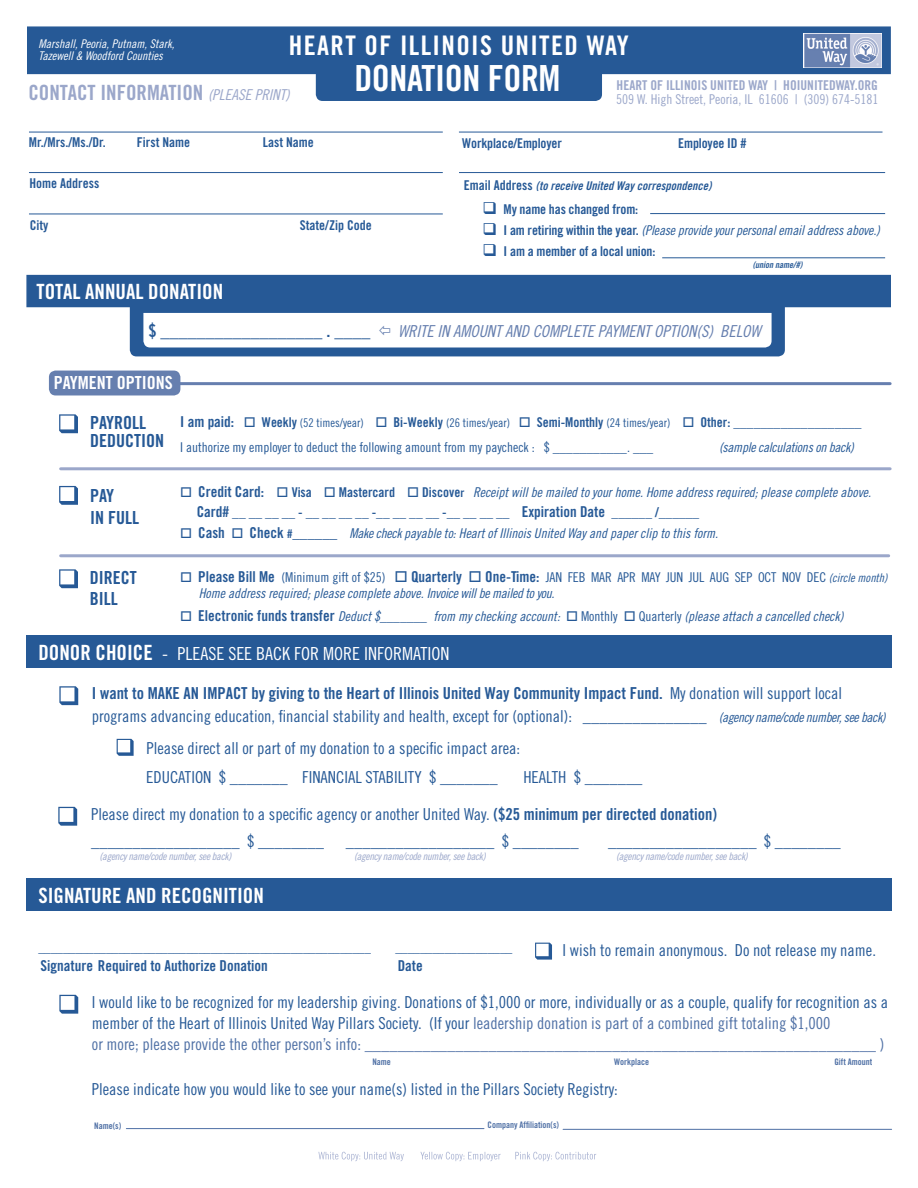
<style>
.page{position:relative;width:918px;height:1188px;background:#fff}
.page>*{position:absolute;margin:0;border:0;box-sizing:border-box;transform-origin:0 0}
.t1{font:36px "Trade Gothic Bold Cond Twenty";letter-spacing:-.01em;color:#fff}
.t2{font:27px "Trade Gothic Bold Cond Twenty";letter-spacing:.05em;color:#fff}
.t3{font:21px "Trade Gothic Bold Cond Twenty";color:#fff}
.t4{font:21px "Trade Gothic Bold Cond Twenty";color:#9ba7ca}
.t5{font:18px/21.6px "Trade Gothic Bold Cond Twenty";color:#265996}
.t6{font:18px "Trade Gothic Cond Eighteen";color:#fff}
.t7{font:18px "Trade Gothic Bold Cond Twenty";color:#fff}
.t8{font:16.5px/21px "Trade Gothic Cond Eighteen";color:#265996}
.t9{font:16.5px "Trade Gothic Cond Eighteen Obl";color:#667faf}
.t10{font:15px "Trade Gothic Bold Cond Twenty";color:#265996}
.t11{font:13.5px "Trade Gothic Cond Eighteen Obl";color:#265996}
.t12{font:13.5px "Trade Gothic Bold Cond Twenty";color:#265996}
.t13{font:13.5px "Trade Gothic Cond Eighteen";color:#265996}
.t14{font:13.5px "Arial Narrow";color:#265996}
.t15{font:13.5px "Trade Gothic Cond Eighteen";color:#9ba7ca}
.t16{font:13.5px "Trade Gothic Bold Cond Twenty";color:#9ba7ca}
.t17{font:13.5px "Trade Gothic Cond Eighteen Obl";letter-spacing:-.02em;color:#265996}
.t18{font:12px/12px "Trade Gothic Cond Eighteen Obl";color:#fff}
.t19{font:12px "Trade Gothic Bold Cond Twenty Obl";color:#265996}
.t20{font:10.5px "Trade Gothic Cond Eighteen Obl";letter-spacing:-.025em;color:#9ba7ca}
.t21{font:9px "Trade Gothic Bold Cond Twenty";color:#4f70a5}
.t22{font:9px "Trade Gothic Bold Cond Twenty Obl";color:#265996}
.s1{font-family:"Trade Gothic Cond Eighteen Obl";font-size:15px}
.s2{font-family:"Trade Gothic Bold Cond Twenty";font-size:13.5px}
.s3{font-family:"Trade Gothic Bold Cond Twenty"}
.s4{font-size:15px}
.s5{font-family:"Trade Gothic Cond Eighteen";font-size:12px}
.s6{font-family:"Trade Gothic Bold Cond Twenty";font-size:15px}
.s7{font-family:"Trade Gothic Bold Cond Twenty";font-size:12px}
.s8{font-family:"Trade Gothic Cond Eighteen Obl";font-size:12px}
.s9{font-family:"Trade Gothic Cond Eighteen"}
.s10{font-family:"Trade Gothic Bold Cond Twenty";font-size:21px}
.s11{font-family:"Trade Gothic Cond Eighteen Obl";font-size:13.5px}
.s12{color:#4f70a5}
</style>
<div class="page">
<div style="left:26px;top:275px;width:865px;height:32px;background:#265996"></div>
<hr style="left:459px;top:172px;width:426px;height:1px;background:#265996">
<hr style="left:29px;top:214px;width:414px;height:1px;background:#265996">
<hr style="left:29px;top:172px;width:414px;height:1px;background:#265996">
<hr style="left:29px;top:132px;width:414px;height:1px;background:#265996">
<hr style="left:459px;top:132px;width:424px;height:1px;background:#265996">
<hr style="left:126px;top:1128px;width:358px;height:1px;background:#4f70a5">
<hr style="left:563px;top:1129px;width:329px;height:1px;background:#4f70a5">
<hr style="left:650px;top:213px;width:235px;height:1px;background:#265996">
<svg style="left:59px;top:414px;width:19px;height:19px"></svg>
<svg style="left:59px;top:486px;width:19px;height:19px"></svg>
<svg style="left:59px;top:569px;width:19px;height:19px"></svg>
<div style="left:26px;top:636px;width:866px;height:32px;background:#265996"></div>
<svg style="left:318px;top:1152px;width:278px;height:9px"></svg>
<hr style="left:89px;top:382px;width:801px;height:3px;background:#667faf">
<div style="left:316px;top:74px;width:286px;height:27px;background:#265996"></div>
<div style="left:27px;top:26px;width:864px;height:48px;background:#265996;border:2px solid #265996"></div>
<img style="left:804px;top:34px;width:78px;height:33px">
<hr style="left:61px;top:467px;width:829px;height:3px;background:#9ba7ca">
<div style="left:49px;top:371px;width:131px;height:24px;background:#667faf;border-radius:7px"></div>
<hr style="left:61px;top:554px;width:828px;height:3px;background:#9ba7ca">
<svg style="left:59px;top:686px;width:19px;height:19px"></svg>
<svg style="left:117px;top:739px;width:17px;height:17px"></svg>
<svg style="left:58px;top:807px;width:19px;height:19px"></svg>
<div style="left:26px;top:878px;width:866px;height:33px;background:#265996"></div>
<svg style="left:59px;top:995px;width:19px;height:19px"></svg>
<svg style="left:535px;top:943px;width:17px;height:17px"></svg>
<hr style="left:662px;top:258px;width:223px;height:1px;background:#265996">
<svg style="left:130px;top:304px;width:655px;height:52px"></svg>
<p class="t18" style="left:38px;top:38px;width:137px">Marshall, Peoria, Putnam, Stark,<br>Tazewell &amp; Woodford Counties</p>
<p class="t2" style="left:289px;top:29px;width:341px">HEART OF ILLINOIS UNITED WAY</p>
<p class="t4" style="left:28px;top:80px;width:263px">CONTACT INFORMATION <span class="s1">(PLEASE PRINT)</span></p>
<p class="t1" style="left:354px;top:57px;width:208px">DONATION FORM</p>
<p class="t16" style="left:617px;top:77px;width:263px">HEART OF ILLINOIS UNITED WAY | HOIUNITEDWAY.ORG</p>
<p class="t15" style="left:616px;top:91px;width:264px">509 W. High Street, Peoria, IL 61606 | (309) 674-5181</p>
<p class="t12" style="left:29px;top:134px;width:78px">Mr./Mrs./Ms./Dr.</p>
<p class="t12" style="left:137px;top:134px;width:55px">First Name</p>
<p class="t12" style="left:263px;top:134px;width:52px">Last Name</p>
<p class="t12" style="left:30px;top:175px;width:71px">Home Address</p>
<p class="t12" style="left:30px;top:217px;width:20px">City</p>
<p class="t12" style="left:300px;top:217px;width:73px">State/Zip Code</p>
<p class="t12" style="left:462px;top:135px;width:101px">Workplace/Employer</p>
<p class="t12" style="left:678px;top:135px;width:70px">Employee ID #</p>
<p class="t19" style="left:464px;top:179px;width:249px"><span class="s2">Email Address</span> (to receive United Way correspondence)</p>
<p class="t12" style="left:483px;top:201px;width:157px">❑ My name has changed from:</p>
<p class="t11" style="left:483px;top:222px;width:399px">❑ <span class="s3">I am retiring within the year.</span> (Please provide your personal email address above.)</p>
<p class="t12" style="left:483px;top:243px;width:174px">❑ I am a member of a local union:</p>
<p class="t22" style="left:753px;top:259px;width:51px">(union name/#)</p>
<p class="t3" style="left:37px;top:278px;width:188px">TOTAL ANNUAL DONATION</p>
<p class="t5" style="left:149px;top:320px;width:223px">$ __________________ . ____</p>
<p class="t9" style="left:398px;top:321px;width:364px">WRITE IN AMOUNT AND COMPLETE PAYMENT OPTION(S) BELOW</p>
<p class="t7" style="left:54px;top:372px;width:120px">PAYMENT OPTIONS</p>
<p class="t5" style="left:90px;top:414px;width:75px;line-height:18px">PAYROLL<br>DEDUCTION</p>
<p class="t12" style="left:180px;top:414px;width:683px"><span class="s4">I am paid:</span> □ Weekly <span class="s5">(52 times/year)</span> □ Bi-Weekly <span class="s5">(26 times/year)</span> □ Semi-Monthly <span class="s5">(24 times/year)</span> □ Other: ___________________</p>
<p class="t13" style="left:180px;top:440px;width:475px">I authorize my employer to deduct the following amount from my paycheck : $ ___________. ___</p>
<p class="t11" style="left:180px;top:485px;width:693px">□ <span class="s6">Credit Card:</span> □ <span class="s3">Visa</span> □ <span class="s3">Mastercard</span> □ <span class="s3">Discove</span><span class="s7">r</span> Receipt will be mailed to your home. Home address required; please complete above.</p>
<p class="t12" style="left:197px;top:504px;width:504px"><span class="s4">Card#</span> __ __ __ __ - __ __ __ __ -__ __ __ __ -__ __ __ __ <span class="s4">Expiration Date</span> ______ /______</p>
<p class="t11" style="left:180px;top:525px;width:539px">□ <span class="s6">Cash</span> □ <span class="s6">Check</span> <span class="s7">#</span><span class="s6">______</span> Make check payable to: Heart of Illinois United Way and paper clip to this form.</p>
<p class="t13" style="left:180px;top:569px;width:709px">□ <span class="s6">Please Bill Me</span> (Minimum gift of $25) □ <span class="s6">Quarterly</span> □ <span class="s6">One-Time:</span> JAN FEB MAR APR MAY JUN JUL AUG SEP OCT NOV DEC <span class="s8">(circle month)</span></p>
<p class="t11" style="left:199px;top:585px;width:357px">Home address required; please complete above. Invoice will be mailed to you.</p>
<p class="t11" style="left:180px;top:608px;width:665px">□ <span class="s6">Electronic funds transfer</span> Deduct $_______ from my checking account: □ <span class="s9">Monthly</span> □ <span class="s9">Quarterly</span> (please attach a cancelled check)</p>
<p class="t6" style="left:38px;top:643px;width:413px"><span class="s10">DONOR CHOICE</span> - PLEASE SEE BACK FOR MORE INFORMATION</p>
<p class="t8" style="left:92px;top:682px;width:795px;line-height:22.5px"><span class="s3">I want to MAKE AN IMPACT by giving to the Heart of Illinois United Way Community Impact Fund.</span> My donation will support local programs advancing education, financial stability and health, except for (optional): _______________ <span class="s11">(agency name/code number, see back)</span></p>
<p class="t8" style="left:146px;top:737px;width:375px">Please direct all or part of my donation to a specific impact area:</p>
<p class="t17" style="left:719px;top:439px;width:136px">(sample calculations on back)</p>
<p class="t5" style="left:90px;top:485px;width:50px">PAY<br>IN FULL</p>
<p class="t5" style="left:90px;top:566px;width:48px">DIRECT<br>BILL</p>
<p class="t8" style="left:146px;top:767px;width:353px">EDUCATION $ _______ FINANCIAL STABILITY $ _______</p>
<p class="t8" style="left:523px;top:767px;width:121px">HEALTH $ _______</p>
<p class="t8" style="left:91px;top:803px;width:627px">Please direct my donation to a specific agency or another United Way. <span class="s3">($25 minimum per directed donation)</span></p>
<p class="t8" style="left:91px;top:830px;width:234px">__________________ $ ________</p>
<p class="t8" style="left:346px;top:830px;width:234px">__________________ $ ________</p>
<p class="t8" style="left:608px;top:830px;width:234px">__________________ $ ________</p>
<p class="t20" style="left:100px;top:850px;width:133px">(agency name/code number, see back)</p>
<p class="t20" style="left:354px;top:850px;width:133px">(agency name/code number, see back)</p>
<p class="t20" style="left:616px;top:850px;width:133px">(agency name/code number, see back)</p>
<p class="t3" style="left:38px;top:882px;width:227px">SIGNATURE AND RECOGNITION</p>
<p class="t8" style="left:563px;top:940px;width:315px">I wish to remain anonymous. Do not release my name.</p>
<p class="t14" style="left:38px;top:938px;width:334px">______________________________________________________</p>
<p class="t14" style="left:395px;top:938px;width:118px">___________________</p>
<p class="t10" style="left:41px;top:957px;width:229px">Signature Required to Authorize Donation</p>
<p class="t10" style="left:398px;top:957px;width:26px">Date</p>
<p class="t8" style="left:92px;top:992px;width:798px">I would like to be recognized for my leadership giving. Donations of $1,000 or more, individually or as a couple, qualify for recognition as a member of the Heart of Illinois United Way Pillars Society. (If your <span class="s12">leadership donation is part of a combined gift totaling $1,000<br>or more; please provide the other person’s info: ______________________________________________________________ )</span></p>
<p class="t8" style="left:92px;top:1078px;width:527px">Please indicate how you would like to see your name(s) listed in the Pillars Society Registry:</p>
<p class="t21" style="left:372px;top:1056px;width:20px">Name</p>
<p class="t21" style="left:614px;top:1056px;width:36px">Workplace</p>
<p class="t21" style="left:834px;top:1056px;width:39px">Gift Amount</p>
<p class="t21" style="left:94px;top:1120px;width:29px">Name(s)</p>
<p class="t21" style="left:488px;top:1119px;width:73px">Company Affiliation(s)</p>
</div>
